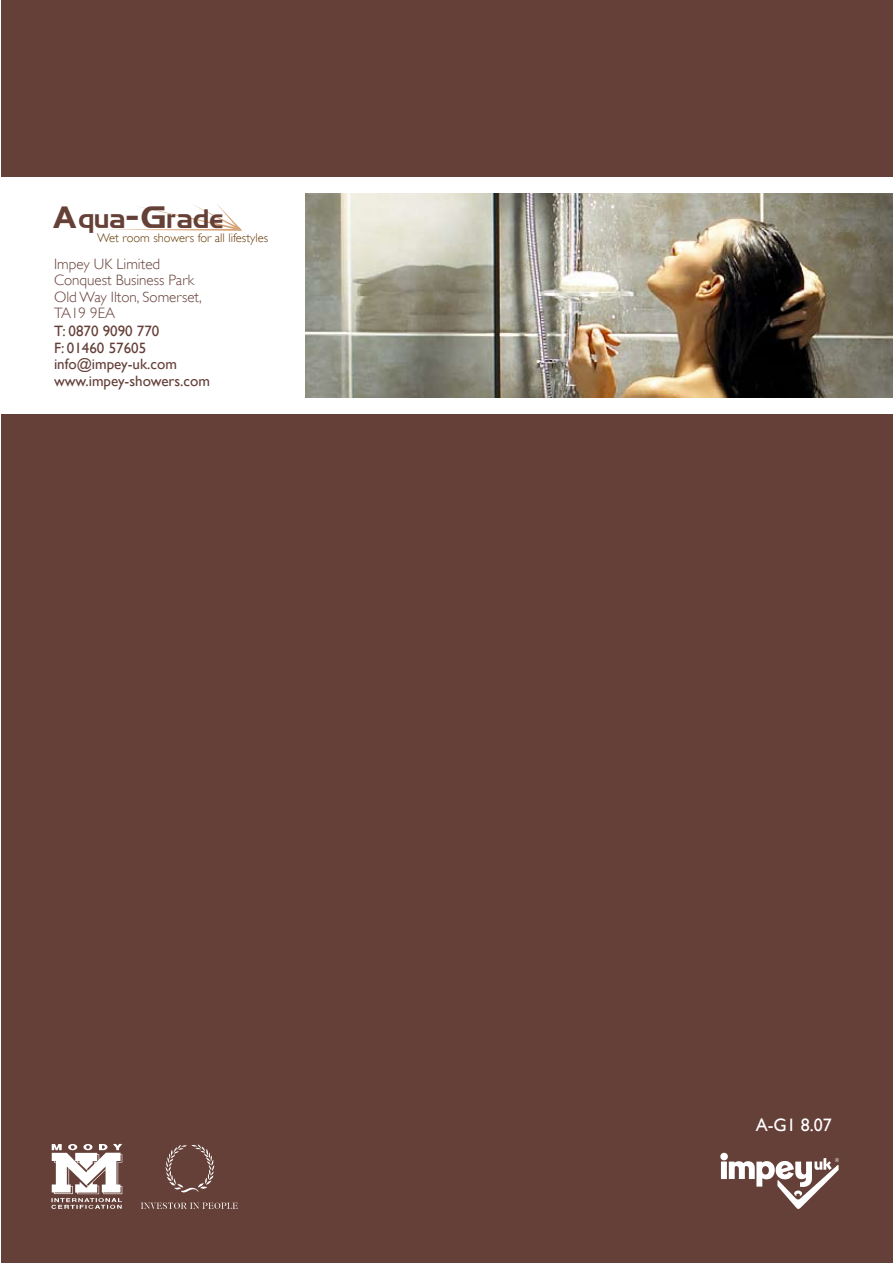
<style>
.page{position:relative;width:893px;height:1263px;background:#fff}
.page>*{position:absolute;margin:0;border:0;box-sizing:border-box;transform-origin:0 0}
.t1{font:25.8px "Hamlet";color:#654037}
.t2{font:18px "Gill Sans";color:#fff}
.t3{font:15px/16.5px "Gill Sans";color:#643f38}
.t4{font:300 15px/16.5px "Gill Sans";color:#643f38}
.t5{font:300 12.45px "Gill Sans";color:#633a00}
.s1{font-size:29.85px}
</style>
<div class="page">
<div style="left:2px;top:0;width:891px;height:1263px;background:#654038"></div>
<div style="left:0;top:177px;width:893px;height:237px;background:#fff"></div>
<img style="left:83px;top:1144px;width:39px;height:6px">
<img style="left:720px;top:1153px;width:119px;height:17px">
<img style="left:174px;top:1144px;width:31px;height:9px">
<svg style="left:102px;top:204px;width:140px;height:27px"></svg>
<img style="left:305px;top:194px;width:588px;height:204px">
<h1 class="t1" style="left:52px;top:207px;width:174px"><span class="s1">A</span>qua<span class="s1">-G</span>rade</h1>
<p class="t5" style="left:97px;top:231px;width:172px">Wet room showers for all lifestyles</p>
<p class="t4" style="left:54px;top:256px;width:149px">Impey UK Limited<br>Conquest Business Park<br>Old Way Ilton, Somerset,<br>TA19 9EA</p>
<p class="t3" style="left:54px;top:323px;width:157px">T: 0870 9090 770<br>F: 01460 57605 info@impey-uk.com www.impey-showers.com</p>
<p class="t2" style="left:756px;top:1115px;width:78px">A-G1 8.07</p>
</div>
